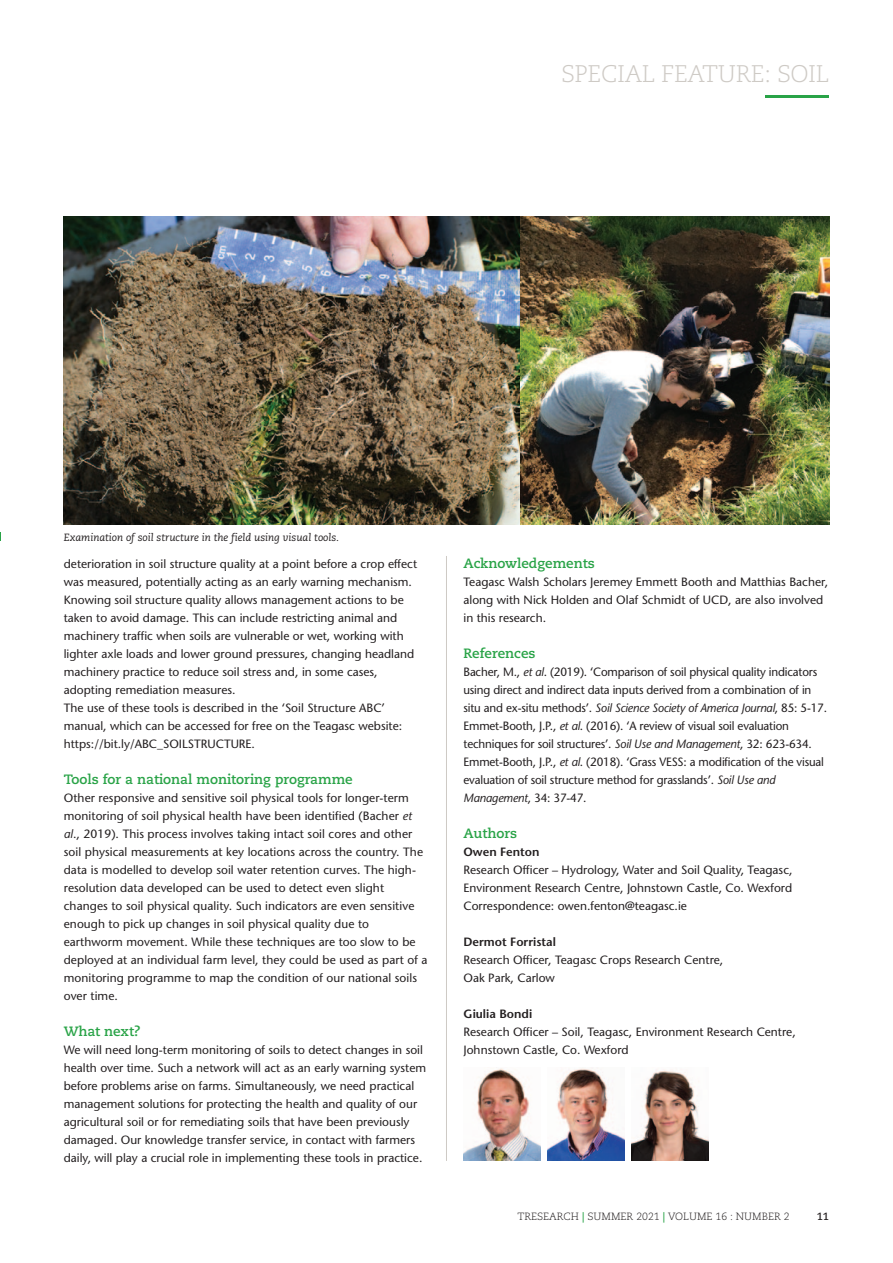
<style>
.page{position:relative;width:893px;height:1263px;background:#fff}
.page>*{position:absolute;margin:0;border:0;box-sizing:border-box;transform-origin:0 0}
.t1{font:300 24px "Caecilia";letter-spacing:-.015em;color:#cecac5}
.t2{font:700 13.5px "Caecilia";color:#29a347}
.t3{font:12px/18px "Stone Sans";color:#231f20}
.t4{font:600 12px "Stone Sans";color:#231f20}
.t5{font:italic 10.5px "Caecilia";color:#231f20}
.t6{font:300 10.5px "Caecilia";color:#231f20}
.t7{font:700 10.5px "Caecilia";color:#231f20}
.s1{font-style:italic}
.s2{font-weight:700;color:#29a347}
</style>
<div class="page">
<hr style="left:446px;top:556px;width:1px;height:605px;background:#cecac5">
<hr style="left:765px;top:95px;width:64px;height:2px;background:#29a347">
<img style="left:463px;top:1068px;width:77px;height:93px">
<img style="left:548px;top:1067px;width:76px;height:94px">
<img style="left:632px;top:1070px;width:76px;height:91px">
<img style="left:64px;top:217px;width:456px;height:308px">
<img style="left:520px;top:217px;width:309px;height:308px">
<p class="t1" style="left:561px;top:64px;width:270px">SPECIAL FEATURE: SOIL</p>
<p class="t5" style="left:64px;top:532px;width:277px">Examination of soil structure in the field using visual tools.</p>
<p class="t3" style="left:64px;top:556px;width:355px">deterioration in soil structure quality at a point before a crop effect was measured, potentially acting as an early warning mechanism.</p>
<p class="t3" style="left:64px;top:592px;width:352px">Knowing soil structure quality allows management actions to be taken to avoid damage. This can include restricting animal and machinery traffic when soils are vulnerable or wet, working with lighter axle loads and lower ground pressures, changing headland machinery practice to reduce soil stress and, in some cases, adopting remediation measures.</p>
<p class="t3" style="left:64px;top:700px;width:340px">The use of these tools is described in the ‘Soil Structure ABC’ manual, which can be accessed for free on the Teagasc website: https://bit.ly/ABC_SOILSTRUCTURE.</p>
<p class="t2" style="left:64px;top:773px;width:291px">Tools for a national monitoring programme</p>
<p class="t3" style="left:64px;top:790px;width:365px">Other responsive and sensitive soil physical tools for longer-term monitoring of soil physical health have been identified (Bacher <span class="s1">et al</span>., 2019). This process involves taking intact soil cores and other soil physical measurements at key locations across the country. The data is modelled to develop soil water retention curves. The high&shy;resolution data developed can be used to detect even slight changes to soil physical quality. Such indicators are even sensitive enough to pick up changes in soil physical quality due to earthworm movement. While these techniques are too slow to be deployed at an individual farm level, they could be used as part of a monitoring programme to map the condition of our national soils over time.</p>
<p class="t2" style="left:64px;top:1025px;width:78px">What next?</p>
<p class="t3" style="left:64px;top:1042px;width:364px">We will need long-term monitoring of soils to detect changes in soil health over time. Such a network will act as an early warning system before problems arise on farms. Simultaneously, we need practical management solutions for protecting the health and quality of our agricultural soil or for remediating soils that have been previously damaged. Our knowledge transfer service, in contact with farmers daily, will play a crucial role in implementing these tools in practice.</p>
<p class="t2" style="left:463px;top:557px;width:133px">Acknowledgements</p>
<p class="t3" style="left:463px;top:574px;width:366px">Teagasc Walsh Scholars Jeremey Emmett Booth and Matthias Bacher, along with Nick Holden and Olaf Schmidt of UCD, are also involved in this research.</p>
<p class="t2" style="left:463px;top:647px;width:74px">References</p>
<p class="t3" style="left:463px;top:664px;width:365px">Bacher, M., <span class="s1">et al</span>. (2019). ‘Comparison of soil physical quality indicators using direct and indirect data inputs derived from a combination of in situ and ex-situ methods’. <span class="s1">Soil Science Society of America Journal</span>, 85: 5-17.</p>
<p class="t3" style="left:463px;top:718px;width:350px">Emmet-Booth, J.P., <span class="s1">et al</span>. (2016). ‘A review of visual soil evaluation techniques for soil structures’. <span class="s1">Soil Use and Management</span>, 32: 623-634.</p>
<p class="t3" style="left:463px;top:754px;width:362px">Emmet-Booth, J.P., <span class="s1">et al</span>. (2018). ‘Grass VESS: a modification of the visual evaluation of soil structure method for grasslands’. <span class="s1">Soil Use and<br>Management</span>, 34: 37-47.</p>
<p class="t2" style="left:463px;top:827px;width:55px">Authors</p>
<p class="t4" style="left:463px;top:847px;width:78px">Owen Fenton</p>
<p class="t3" style="left:463px;top:862px;width:331px">Research Officer – Hydrology, Water and Soil Quality, Teagasc,<br>Environment Research Centre, Johnstown Castle, Co. Wexford</p>
<p class="t3" style="left:463px;top:898px;width:225px">Correspondence: owen.fenton@teagasc.ie</p>
<p class="t4" style="left:463px;top:937px;width:94px">Dermot Forristal</p>
<p class="t3" style="left:463px;top:952px;width:261px">Research Officer, Teagasc Crops Research Centre,</p>
<p class="t3" style="left:463px;top:970px;width:93px">Oak Park, Carlow</p>
<p class="t4" style="left:463px;top:1009px;width:70px">Giulia Bondi</p>
<p class="t3" style="left:463px;top:1024px;width:334px">Research Officer – Soil, Teagasc, Environment Research Centre,<br>Johnstown Castle, Co. Wexford</p>
<p class="t6" style="left:517px;top:1212px;width:274px">TRESEARCH <span class="s2">|</span> SUMMER 2021 <span class="s2">|</span> VOLUME 16 : NUMBER 2</p>
<p class="t7" style="left:817px;top:1212px;width:14px">11</p>
</div>
